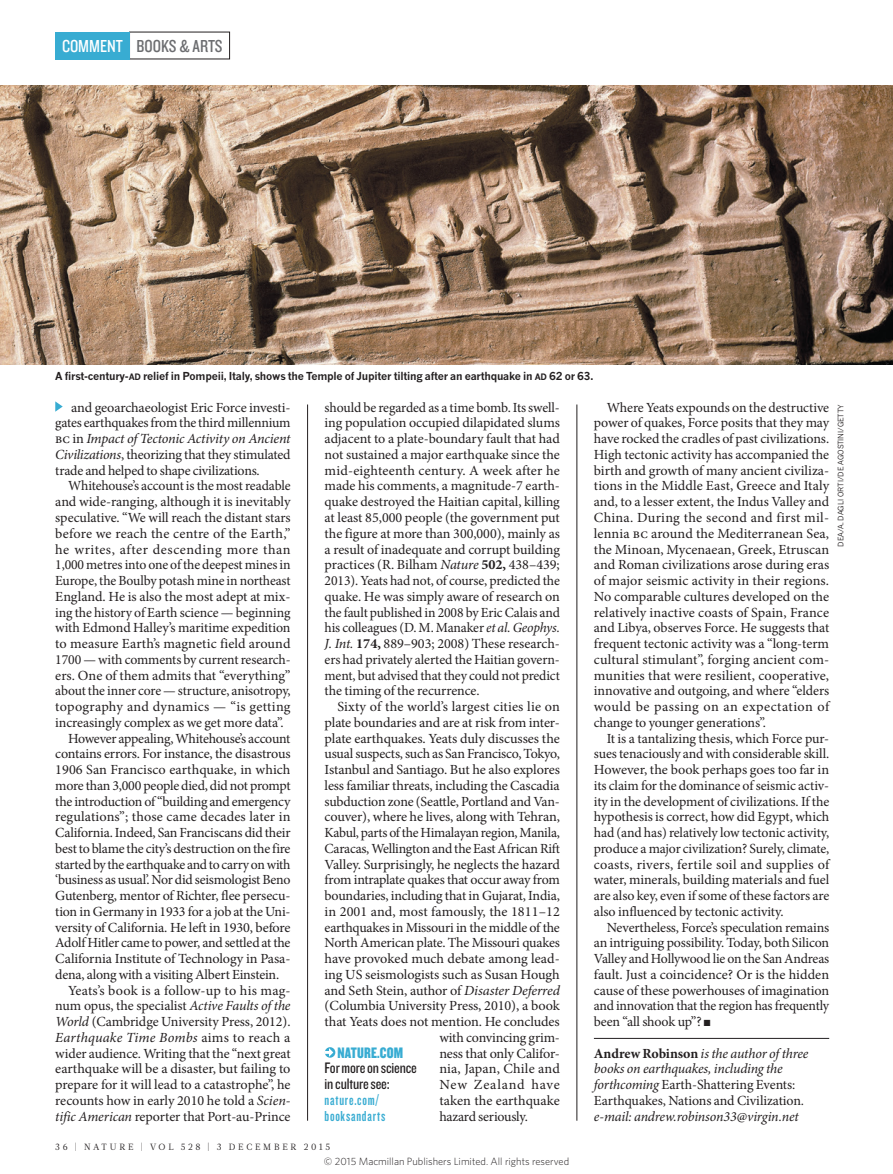
<style>
.page{position:relative;width:893px;height:1174px;background:#fff}
.page>*{position:absolute;margin:0;border:0;box-sizing:border-box;transform-origin:0 0}
.t1{font:18px "Knockout 29 Junior Ltweight";color:#6c6d70}
.WEB_BOX_TEXT{font:15.75px/15.8px "Knockout 29 Junior Ltweight";letter-spacing:-.01em;color:#231f20}
.WEB_BOX_NATURE{font:15.75px "Knockout 69 Full Liteweight";letter-spacing:.01em;color:#38acd2}
.WEB_BOX_URL{font:15px/15.8px "Knockout 48 Featherweight";letter-spacing:.05em;color:#38acd2}
.BODY_INDENT{font:13.95px/15.8px "Minion Pro";letter-spacing:-.01em;color:#231f20;text-align:justify}
.AUTHOR_DETAILS{font:italic 13.95px/15.8px "Minion Pro";letter-spacing:-.015em;color:#231f20}
.BODY_INDENT-2{font:13.95px "Minion Pro";letter-spacing:.01em;color:#231f20}
.EMAIL{font:italic 13.95px "Minion Pro";letter-spacing:-.01em;color:#231f20}
.BODY_INDENT-3{font:13.95px "Minion Pro";letter-spacing:.055em;color:#231f20}
.PIC_CAPTION{font:700 10.8px "News Gothic MTOT";letter-spacing:-.02em;color:#231f20}
.t2{font:300 10.5px "Whitney";color:#231f20}
.t3{font:9px "Glosa Math";letter-spacing:.305em;color:#231f20}
.PIC_CREDIT{font:7.5px "News Gothic MTOT";color:#231f20}
.s1{color:#fff}
.s2{font-family:"News Gothic MTOT Bold SC810";font-weight:400;font-size:8.7px}
.s3{font-style:italic}
.s4{font-weight:700}
.s5{font-weight:700;font-style:normal}
.s6{font-style:normal}
</style>
<div class="page">
<hr style="left:594px;top:1038px;width:235px;height:1px;background:#231f20">
<img style="left:0;top:85px;width:893px;height:279px">
<svg style="left:325px;top:1047px;width:10px;height:10px"></svg>
<svg style="left:325px;top:1048px;width:8px;height:8px"></svg>
<div style="left:55px;top:32px;width:75px;height:27px;background:#38acd2"></div>
<hr style="left:577px;top:404px;width:1px;height:716px;background:#231f20">
<hr style="left:307px;top:404px;width:1px;height:716px;background:#231f20">
<svg style="left:55px;top:401px;width:8px;height:11px"></svg>
<p class="t1" style="left:62px;top:34px;width:162px"><span class="s1">COMMENT</span> BOOKS &amp; ARTS</p>
<p class="PIC_CAPTION" style="left:55px;top:369px;width:540px">A first-century-<span class="s2">ad</span> relief in Pompeii, Italy, shows the Temple of Jupiter tilting after an earthquake in <span class="s2">ad</span> 62 or 63.</p>
<p class="BODY_INDENT" style="left:55px;top:399px;width:237px;text-indent:16px">and geoarchaeologist Eric Force investi&shy;gates earthquakes from the third millennium bc in <span class="s3">Impact of Tectonic Activity on Ancient Civilizations</span>, theorizing that they stimulated trade and helped to shape civilizations.</p>
<p class="BODY_INDENT" style="left:55px;top:478px;width:237px;text-indent:13px">Whitehouse’s account is the most readable and wide-ranging, although it is inevitably speculative. “We will reach the distant stars before we reach the centre of the Earth,” he writes, after descending more than 1,000 metres into one of the deepest mines in Europe, the Boulby potash mine in northeast England. He is also the most adept at mix&shy;ing the history of Earth science — beginning with Edmond Halley’s maritime expedition to measure Earth’s magnetic field around 1700 — with comments by current research&shy;ers. One of them admits that “everything” about the inner core — structure, anisotropy, topography and dynamics — “is getting increasingly complex as we get more data”.</p>
<p class="BODY_INDENT" style="left:55px;top:730px;width:237px;text-indent:13px">However appealing, Whitehouse’s account contains errors. For instance, the disastrous 1906 San Francisco earthquake, in which more than 3,000 people died, did not prompt the introduction of “building and emergency regulations”; those came decades later in California. Indeed, San Franciscans did their best to blame the city’s destruction on the fire started by the earthquake and to carry on with ‘business as usual’. Nor did seismologist Beno Gutenberg, mentor of Richter, flee persecu&shy;tion in Germany in 1933 for a job at the Uni&shy;versity of California. He left in 1930, before Adolf Hitler came to power, and settled at the California Institute of Technology in Pasa&shy;dena, along with a visiting Albert Einstein.</p>
<p class="BODY_INDENT" style="left:55px;top:982px;width:237px;text-indent:13px">Yeats’s book is a follow-up to his mag&shy;num opus, the specialist <span class="s3">Active Faults of the World</span> (Cambridge University Press, 2012).<br><span class="s3">Earthquake Time Bombs</span> aims to reach a wider audience. Writing that the “next great earthquake will be a disaster, but failing to prepare for it will lead to a catastrophe”, he recounts how in early 2010 he told a <span class="s3">Scien&shy;tific American</span> reporter that Port-au-Prince</p>
<p class="BODY_INDENT" style="left:325px;top:399px;width:237px">should be regarded as a time bomb. Its swell&shy;ing population occupied dilapidated slums adjacent to a plate-boundary fault that had not sustained a major earthquake since the mid-eighteenth century. A week after he made his comments, a magnitude-7 earth&shy;quake destroyed the Haitian capital, killing at least 85,000 people (the government put the figure at more than 300,000), mainly as a result of inadequate and corrupt building practices (R. Bilham <span class="s3">Nature</span> <span class="s4">502,</span> 438–439; 2013). Yeats had not, of course, predicted the quake. He was simply aware of research on the fault published in 2008 by Eric Calais and his colleagues (D. M. Manaker <span class="s3">et al. Geophys.<br>J. Int.</span> <span class="s4">174,</span> 889–903; 2008) These research&shy;ers had privately alerted the Haitian govern&shy;ment, but advised that they could not predict the timing of the recurrence.</p>
<p class="BODY_INDENT-2" style="left:337px;top:697px;width:224px">Sixty of the world’s largest cities lie on</p>
<p class="BODY_INDENT" style="left:325px;top:714px;width:237px">plate boundaries and are at risk from inter-</p>
<p class="BODY_INDENT" style="left:325px;top:730px;width:237px">plate earthquakes. Yeats duly discusses the</p>
<p class="BODY_INDENT" style="left:325px;top:746px;width:237px">usual suspects, such as San Francisco, Tokyo,</p>
<p class="BODY_INDENT" style="left:325px;top:762px;width:237px">Istanbul and Santiago. But he also explores</p>
<p class="BODY_INDENT" style="left:325px;top:777px;width:237px">less familiar threats, including the Cascadia</p>
<p class="BODY_INDENT" style="left:325px;top:793px;width:237px">subduction zone (Seattle, Portland and Van-</p>
<p class="BODY_INDENT" style="left:325px;top:809px;width:237px">couver), where he lives, along with Tehran,</p>
<p class="BODY_INDENT" style="left:325px;top:825px;width:237px">Kabul, parts of the Himalayan region, Manila,</p>
<p class="BODY_INDENT" style="left:325px;top:840px;width:237px">Caracas, Wellington and the East African Rift</p>
<p class="BODY_INDENT" style="left:325px;top:856px;width:237px">Valley. Surprisingly, he neglects the hazard</p>
<p class="BODY_INDENT" style="left:325px;top:872px;width:237px">from intraplate quakes that occur away from</p>
<p class="BODY_INDENT" style="left:325px;top:888px;width:237px">boundaries, including that in Gujarat, India,</p>
<p class="BODY_INDENT" style="left:325px;top:903px;width:237px">in 2001 and, most famously, the 1811–12</p>
<p class="BODY_INDENT" style="left:325px;top:919px;width:237px">earthquakes in Missouri in the middle of the</p>
<p class="BODY_INDENT" style="left:325px;top:935px;width:237px">North American plate. The Missouri quakes</p>
<p class="BODY_INDENT" style="left:325px;top:951px;width:237px">have provoked much debate among lead-</p>
<p class="BODY_INDENT" style="left:325px;top:966px;width:237px">ing US seismologists such as Susan Hough</p>
<p class="BODY_INDENT" style="left:325px;top:982px;width:237px">and Seth Stein, author of <span class="s3">Disaster Deferred</span></p>
<p class="BODY_INDENT" style="left:325px;top:998px;width:237px">(Columbia University Press, 2010), a book</p>
<p class="BODY_INDENT" style="left:325px;top:1014px;width:237px">that Yeats does not mention. He concludes</p>
<p class="BODY_INDENT" style="left:439px;top:1029px;width:122px">with convincing grim-</p>
<p class="BODY_INDENT" style="left:439px;top:1045px;width:122px">ness that only Califor-</p>
<p class="BODY_INDENT-2" style="left:439px;top:1059px;width:122px">nia, Japan, Chile and</p>
<p class="BODY_INDENT-3" style="left:439px;top:1075px;width:122px">New Zealand have</p>
<p class="BODY_INDENT" style="left:439px;top:1092px;width:122px">taken the earthquake</p>
<p class="BODY_INDENT" style="left:439px;top:1108px;width:90px">hazard seriously.</p>
<p class="WEB_BOX_NATURE" style="left:337px;top:1042px;width:67px">NATURE.COM</p>
<p class="WEB_BOX_TEXT" style="left:325px;top:1059px;width:94px">For more on science in culture see:</p>
<p class="WEB_BOX_URL" style="left:325px;top:1091px;width:62px">nature.com/ booksandarts</p>
<p class="t3" style="left:55px;top:1141px;width:277px">36 | NATURE | VOL 528 | 3 DECEMBER 2015</p>
<p class="t2" style="left:324px;top:1154px;width:247px">© 2015 Macmillan Publishers Limited. All rights reserved</p>
<p class="BODY_INDENT" style="left:594px;top:399px;width:237px;text-indent:13px">Where Yeats expounds on the destructive power of quakes, Force posits that they may have rocked the cradles of past civilizations.<br>High tectonic activity has accompanied the birth and growth of many ancient civiliza&shy;tions in the Middle East, Greece and Italy and, to a lesser extent, the Indus Valley and China. During the second and first mil&shy;lennia bc around the Mediterranean Sea, the Minoan, Mycenaean, Greek, Etruscan and Roman civilizations arose during eras of major seismic activity in their regions.<br>No comparable cultures developed on the relatively inactive coasts of Spain, France and Libya, observes Force. He suggests that frequent tectonic activity was a “long-term cultural stimulant”, forging ancient com&shy;munities that were resilient, cooperative, innovative and outgoing, and where “elders would be passing on an expectation of change to younger generations”.</p>
<p class="BODY_INDENT" style="left:594px;top:730px;width:237px;text-indent:13px">It is a tantalizing thesis, which Force pur&shy;sues tenaciously and with considerable skill.<br>However, the book perhaps goes too far in its claim for the dominance of seismic activ&shy;ity in the development of civilizations. If the hypothesis is correct, how did Egypt, which had (and has) relatively low tectonic activity, produce a major civilization? Surely, climate, coasts, rivers, fertile soil and supplies of water, minerals, building materials and fuel are also key, even if some of these factors are also influenced by tectonic activity.</p>
<p class="BODY_INDENT" style="left:594px;top:919px;width:237px;text-indent:13px">Nevertheless, Force’s speculation remains an intriguing possibility. Today, both Silicon Valley and Hollywood lie on the San Andreas fault. Just a coincidence? Or is the hidden cause of these powerhouses of imagination and innovation that the region has frequently been “all shook up”? ■</p>
<p class="AUTHOR_DETAILS" style="left:594px;top:1046px;width:216px"><span class="s5">Andrew Robinson</span> is the author of three books on earthquakes, including the forthcoming <span class="s6">Earth-Shattering Events:<br>Earthquakes, Nations and Civilization</span>.</p>
<p class="EMAIL" style="left:594px;top:1107px;width:206px">e-mail: andrew.robinson33@virgin.net</p>
<p class="PIC_CREDIT" style="left:836px;top:547px;width:144px;rotate:-90deg">DEA/A. DAGLI ORTI/DE AGOSTINI/GETTY</p>
</div>
